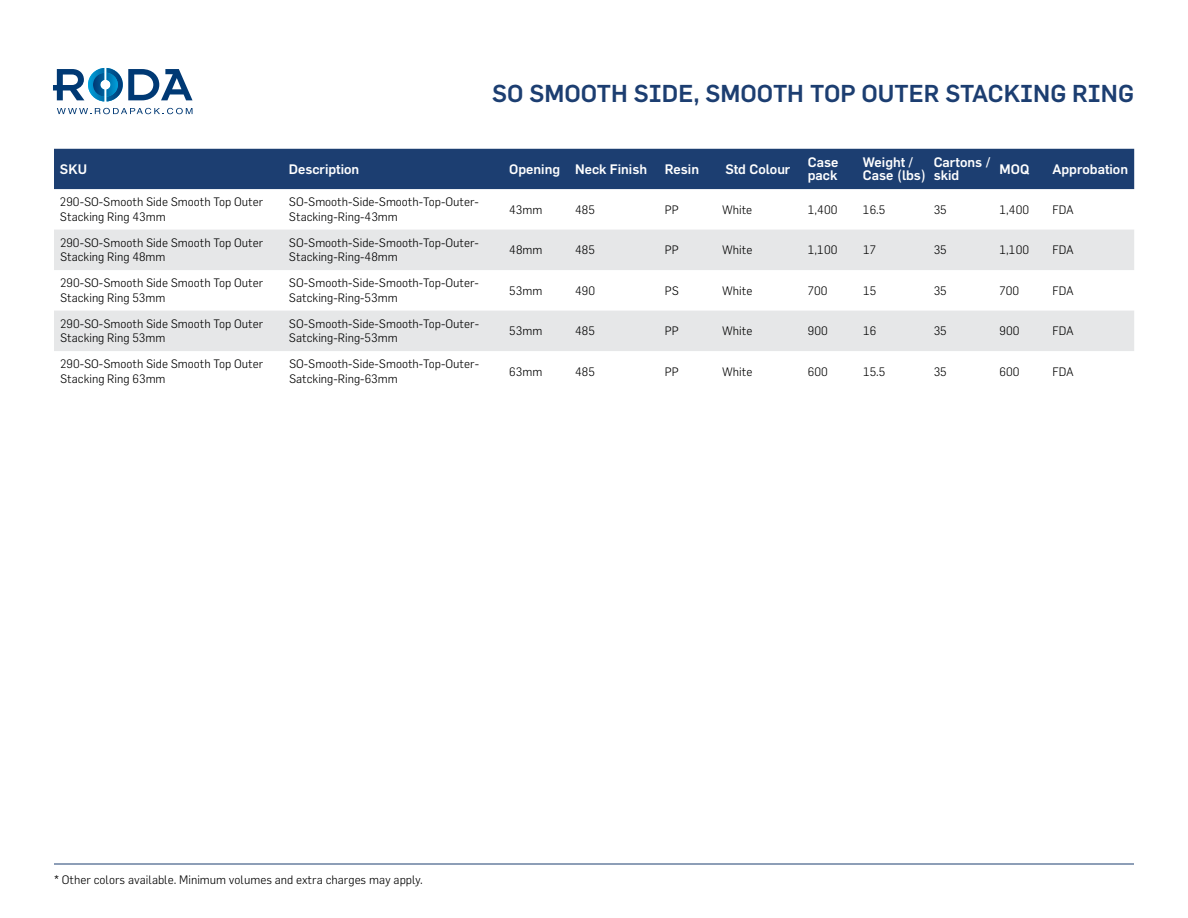
<style>
.page{position:relative;width:1188px;height:918px;background:#fff}
.page>*{position:absolute;margin:0;border:0;box-sizing:border-box;transform-origin:0 0}
.t1{font:500 24px "Flama";color:#1c3e71}
.t2{font:500 13.5px/13.5px "Flama";color:#fff}
.t3{font:300 12px/14.2px "Flama";color:#000}
</style>
<div class="page">
<svg style="left:57px;top:108px;width:136px;height:6px"></svg>
<svg style="left:53px;top:68px;width:140px;height:33px"></svg>
<img style="left:88px;top:68px;width:16px;height:33px">
<img style="left:107px;top:68px;width:16px;height:33px">
<img style="left:93px;top:73px;width:11px;height:24px">
<img style="left:107px;top:73px;width:11px;height:24px">
<hr style="left:54px;top:864px;width:1080px;height:1px;background:#1c3e71">
<div style="left:54px;top:149px;width:1080px;height:40px;background:#1c3e71"></div>
<svg style="left:54px;top:230px;width:1080px;height:121px;fill:#e6e7e8"></svg>
<h1 class="t1" style="left:492px;top:79px;width:643px">SO SMOOTH SIDE, SMOOTH TOP OUTER STACKING RING</h1>
<p class="t2" style="left:60px;top:162px;width:29px">SKU</p>
<p class="t2" style="left:289px;top:162px;width:72px">Description</p>
<p class="t2" style="left:509px;top:162px;width:139px">Opening Neck Finish</p>
<p class="t2" style="left:665px;top:162px;width:36px">Resin</p>
<p class="t2" style="left:725px;top:162px;width:67px">Std Colour</p>
<p class="t2" style="left:808px;top:155px;width:32px">Case pack</p>
<p class="t2" style="left:863px;top:155px;width:65px">Weight /<br>Case (lbs)</p>
<p class="t2" style="left:934px;top:155px;width:58px">Cartons / skid</p>
<p class="t2" style="left:1000px;top:162px;width:31px">MOQ</p>
<p class="t2" style="left:1052px;top:162px;width:77px">Approbation</p>
<p class="t3" style="left:60px;top:195px;width:205px">290-SO-Smooth Side Smooth Top Outer<br>Stacking Ring 43mm</p>
<p class="t3" style="left:289px;top:195px;width:192px">SO-Smooth-Side-Smooth-Top-Outer-<br>Stacking-Ring-43mm</p>
<p class="t3" style="left:509px;top:202px;width:35px">43mm</p>
<p class="t3" style="left:575px;top:202px;width:21px">485</p>
<p class="t3" style="left:665px;top:202px;width:16px">PP</p>
<p class="t3" style="left:722px;top:202px;width:32px">White</p>
<p class="t3" style="left:808px;top:202px;width:31px">1,400</p>
<p class="t3" style="left:863px;top:202px;width:24px">16.5</p>
<p class="t3" style="left:934px;top:202px;width:15px">35</p>
<p class="t3" style="left:1000px;top:202px;width:31px">1,400</p>
<p class="t3" style="left:1052px;top:202px;width:23px">FDA</p>
<p class="t3" style="left:60px;top:235px;width:205px">290-SO-Smooth Side Smooth Top Outer<br>Stacking Ring 48mm</p>
<p class="t3" style="left:289px;top:235px;width:192px">SO-Smooth-Side-Smooth-Top-Outer-<br>Stacking-Ring-48mm</p>
<p class="t3" style="left:509px;top:242px;width:35px">48mm</p>
<p class="t3" style="left:575px;top:242px;width:21px">485</p>
<p class="t3" style="left:665px;top:242px;width:16px">PP</p>
<p class="t3" style="left:722px;top:242px;width:32px">White</p>
<p class="t3" style="left:808px;top:242px;width:31px">1,100</p>
<p class="t3" style="left:863px;top:242px;width:14px">17</p>
<p class="t3" style="left:934px;top:242px;width:15px">35</p>
<p class="t3" style="left:1000px;top:242px;width:31px">1,100</p>
<p class="t3" style="left:1052px;top:242px;width:23px">FDA</p>
<p class="t3" style="left:60px;top:276px;width:205px">290-SO-Smooth Side Smooth Top Outer<br>Stacking Ring 53mm</p>
<p class="t3" style="left:289px;top:276px;width:192px">SO-Smooth-Side-Smooth-Top-Outer-<br>Satcking-Ring-53mm</p>
<p class="t3" style="left:509px;top:283px;width:35px">53mm</p>
<p class="t3" style="left:575px;top:283px;width:21px">490</p>
<p class="t3" style="left:665px;top:283px;width:16px">PS</p>
<p class="t3" style="left:722px;top:283px;width:32px">White</p>
<p class="t3" style="left:808px;top:283px;width:21px">700</p>
<p class="t3" style="left:863px;top:283px;width:15px">15</p>
<p class="t3" style="left:934px;top:283px;width:15px">35</p>
<p class="t3" style="left:1000px;top:283px;width:21px">700</p>
<p class="t3" style="left:1053px;top:283px;width:23px">FDA</p>
<p class="t3" style="left:60px;top:316px;width:205px">290-SO-Smooth Side Smooth Top Outer<br>Stacking Ring 53mm</p>
<p class="t3" style="left:289px;top:316px;width:192px">SO-Smooth-Side-Smooth-Top-Outer-<br>Satcking-Ring-53mm</p>
<p class="t3" style="left:509px;top:323px;width:35px">53mm</p>
<p class="t3" style="left:575px;top:323px;width:21px">485</p>
<p class="t3" style="left:665px;top:323px;width:16px">PP</p>
<p class="t3" style="left:722px;top:323px;width:32px">White</p>
<p class="t3" style="left:808px;top:323px;width:21px">900</p>
<p class="t3" style="left:863px;top:323px;width:15px">16</p>
<p class="t3" style="left:934px;top:323px;width:15px">35</p>
<p class="t3" style="left:1000px;top:323px;width:21px">900</p>
<p class="t3" style="left:1053px;top:323px;width:23px">FDA</p>
<p class="t3" style="left:60px;top:357px;width:205px">290-SO-Smooth Side Smooth Top Outer<br>Stacking Ring 63mm</p>
<p class="t3" style="left:289px;top:357px;width:192px">SO-Smooth-Side-Smooth-Top-Outer-<br>Satcking-Ring-63mm</p>
<p class="t3" style="left:509px;top:364px;width:35px">63mm</p>
<p class="t3" style="left:575px;top:364px;width:21px">485</p>
<p class="t3" style="left:665px;top:364px;width:16px">PP</p>
<p class="t3" style="left:722px;top:364px;width:32px">White</p>
<p class="t3" style="left:808px;top:364px;width:22px">600</p>
<p class="t3" style="left:863px;top:364px;width:24px">15.5</p>
<p class="t3" style="left:934px;top:364px;width:15px">35</p>
<p class="t3" style="left:1000px;top:364px;width:22px">600</p>
<p class="t3" style="left:1053px;top:364px;width:23px">FDA</p>
<p class="t3" style="left:54px;top:872px;width:370px">* Other colors available. Minimum volumes and extra charges may apply.</p>
</div>
